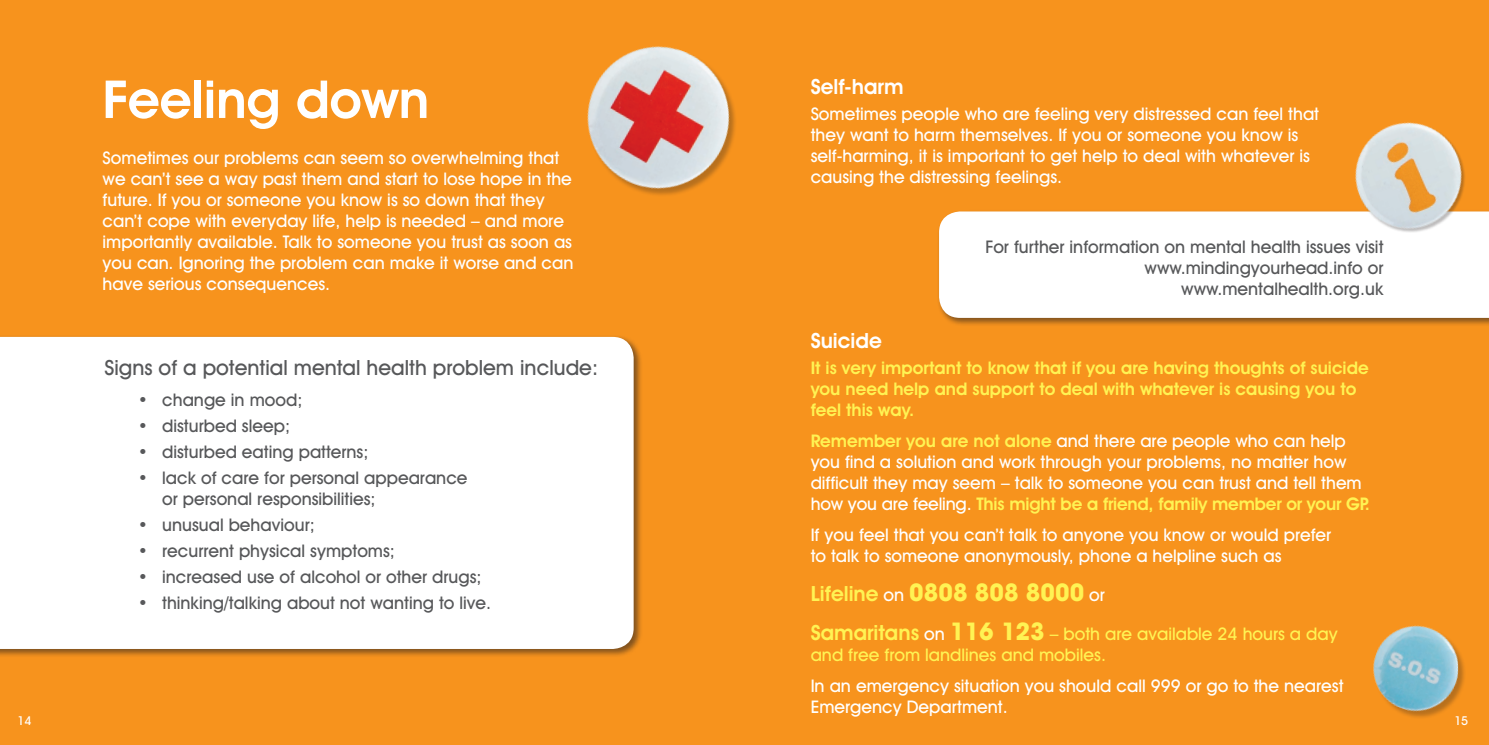
<style>
.page{position:relative;width:1489px;height:745px;background:#fff}
.page>*{position:absolute;margin:0;border:0;box-sizing:border-box;transform-origin:0 0}
.Heading{font:600 52.5px "Avant Garde IT Cby BT";color:#fff}
.Body_text_black{font:700 24.5px "Avant Garde IT Cby BT";color:#fff353}
.Body_text_black-2{font:500 21px "Avant Garde IT Cby BT";color:#57585a}
.Sub_Heading{font:600 21px "Avant Garde IT Cby BT";color:#fff}
.Body_text_black-3{font:500 17.5px/21px "Avant Garde IT Cby BT";color:#fff}
.Bullet{font:500 17.5px/21px "Avant Garde IT Cby BT";color:#57585a}
.Body_text_black-4{font:600 17.5px/21px "Avant Garde IT Cby BT";color:#fff353}
.Futher_INFO{font:500 17.5px/21px "Avant Garde IT Cby BT";color:#57585a;text-align:right}
.Body_text_black-5{font:500 17.5px/21px "Avant Garde IT Cby BT";color:#fff353}
.t1{font:500 12.25px "Avant Garde IT Cby BT";color:#fff}
.s1{font-weight:600;color:#fff353}
.s2{font-weight:600;font-size:21px}
.s3{font-weight:500;font-size:17.5px;color:#fff}
.s4{color:#fff}
.s5{font-weight:700;font-size:24.5px}
</style>
<div class="page">
<div style="left:0;top:0;width:1488px;height:744px;background:#f7931d"></div>
<div style="left:937px;top:209px;width:551px;height:117px;background:#231f20;opacity:.55"></div>
<div style="left:939px;top:211px;width:549px;height:107px;background:#fff"></div>
<div style="left:0;top:335px;width:642px;height:322px;background:#231f20;opacity:.55"></div>
<div style="left:0;top:336px;width:633px;height:312px;background:#fff"></div>
<img style="left:1337px;top:122px;width:141px;height:117px">
<img style="left:587px;top:46px;width:148px;height:149px">
<div style="left:1373px;top:626px;width:92px;height:93px;background:#231f20;opacity:.3"></div>
<img style="left:1373px;top:625px;width:85px;height:94px">
<p class="Heading" style="left:103px;top:68px;width:328px">Feeling down</p>
<p class="Body_text_black-3" style="left:103px;top:147px;width:472px">Sometimes our problems can seem so overwhelming that we can’t see a way past them and start to lose hope in the future. If you or someone you know is so down that they can’t cope with everyday life, help is needed – and more importantly available. Talk to someone you trust as soon as you can. Ignoring the problem can make it worse and can have serious consequences.</p>
<p class="Sub_Heading" style="left:810px;top:74px;width:95px">Self-harm</p>
<p class="Body_text_black-3" style="left:810px;top:103px;width:510px">Sometimes people who are feeling very distressed can feel that they want to harm themselves. If you or someone you know is self-harming, it is important to get help to deal with whatever is causing the distressing feelings.</p>
<p class="Futher_INFO" style="left:985px;top:236px;width:399px">For further information on mental health issues visit www.mindingyourhead.info or www.mentalhealth.org.uk</p>
<p class="Sub_Heading" style="left:810px;top:327px;width:73px">Suicide</p>
<p class="Body_text_black-4" style="left:810px;top:356px;width:559px">It is very important to know that if you are having thoughts of suicide you need help and support to deal with whatever is causing you to feel this way.</p>
<p class="Body_text_black-3" style="left:810px;top:429px;width:560px"><span class="s1">Remember you are not alone</span> and there are people who can help you find a solution and work through your problems, no matter how difficult they may seem – talk to someone you can trust and tell them how you are feeling. <span class="s1">This might be a friend, family member or your GP.</span></p>
<p class="Body_text_black-3" style="left:810px;top:523px;width:522px">If you feel that you can’t talk to anyone you know or would prefer to talk to someone anonymously, phone a helpline such as</p>
<p class="Body_text_black" style="left:810px;top:577px;width:296px"><span class="s2">Lifeline</span> <span class="s3">on</span> 0808 808 8000 <span class="s3">or</span></p>
<p class="Body_text_black-5" style="left:810px;top:623px;width:528px"><span class="s2">Samaritans</span> <span class="s4">on</span> <span class="s5">116 123</span> – both are available 24 hours a day and free from landlines and mobiles.</p>
<p class="Body_text_black-3" style="left:810px;top:675px;width:534px">In an emergency situation you should call 999 or go to the nearest<br>Emergency Department.</p>
<p class="Body_text_black-2" style="left:104px;top:355px;width:495px">Signs of a potential mental health problem include:</p>
<p class="Bullet" style="left:138px;top:389px;width:166px">• change in mood;</p>
<p class="Bullet" style="left:138px;top:415px;width:154px">• disturbed sleep;</p>
<p class="Bullet" style="left:138px;top:441px;width:232px">• disturbed eating patterns;</p>
<p class="Bullet" style="left:162px;top:467px;width:307px;text-indent:-24px">• lack of care for personal appearance or personal responsibilities;</p>
<p class="Bullet" style="left:138px;top:514px;width:179px">• unusual behaviour;</p>
<p class="Bullet" style="left:138px;top:540px;width:259px">• recurrent physical symptoms;</p>
<p class="Bullet" style="left:138px;top:566px;width:345px">• increased use of alcohol or other drugs;</p>
<p class="Bullet" style="left:138px;top:592px;width:355px">• thinking/talking about not wanting to live.</p>
<p class="t1" style="left:18px;top:712px;width:15px">14</p>
<p class="t1" style="left:1454px;top:713px;width:15px">15</p>
</div>
